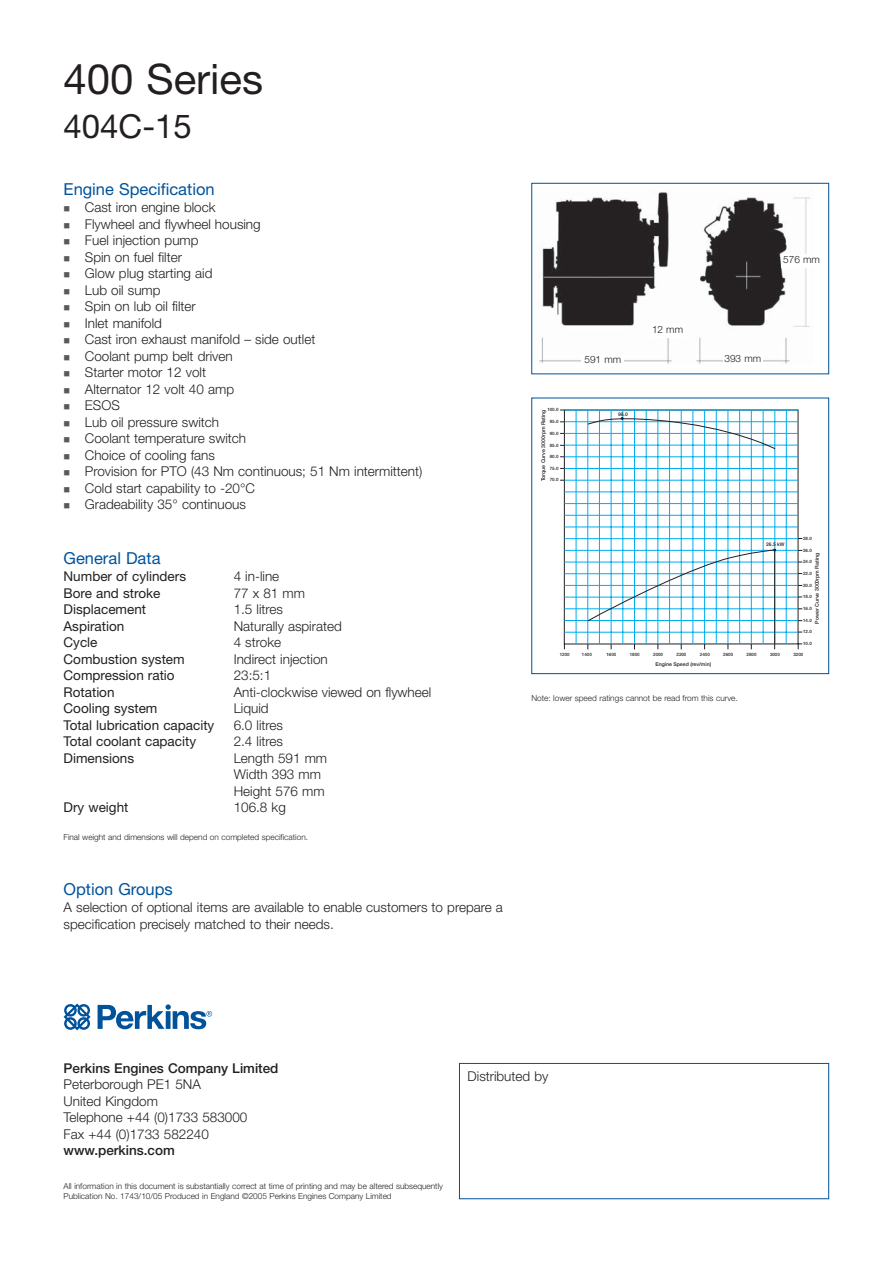
<style>
.page{position:relative;width:893px;height:1263px;background:#fff}
.page>*{position:absolute;margin:0;border:0;box-sizing:border-box;transform-origin:0 0}
.t1{font:42px "Helvetica Neue";color:#231f20}
.t2{font:33px "Helvetica Neue";color:#231f20}
.t3{font:16.5px "Helvetica Neue";color:#00529b}
.t4{font:300 13.5px/16.5px "Helvetica Neue";color:#231f20}
.t5{font:13.5px "Helvetica Neue";color:#231f20}
.t6{font:500 13.5px "Helvetica Neue";color:#231f20}
.t7{font:300 10.05px "Helvetica Neue";color:#231f20}
.t8{font:300 8.25px/10.5px "Helvetica Neue";color:#231f20}
.t9{font:500 5.25px "Helvetica Neue";color:#231f20}
.t10{font:500 4.95px "Helvetica Neue";color:#231f20}
.t11{font:500 4.5px "Helvetica Neue";color:#231f20}
</style>
<div class="page">
<img style="left:539px;top:192px;width:271px;height:172px">
<div style="left:723px;top:353px;width:39px;height:13px;background:#fff"></div>
<div style="left:782px;top:254px;width:39px;height:14px;background:#fff"></div>
<div style="left:650px;top:324px;width:35px;height:13px;background:#fff"></div>
<div style="left:581px;top:354px;width:43px;height:13px;background:#fff"></div>
<div style="left:531px;top:183px;width:298px;height:191px;border:1px solid #00529b"></div>
<div style="left:459px;top:1063px;width:370px;height:136px;border:1px solid #00529b"></div>
<svg style="left:564px;top:410px;width:239px;height:234px"></svg>
<hr style="left:564px;top:538px;width:234px;height:1px;background:#00adef">
<hr style="left:564px;top:445px;width:234px;height:1px;background:#00adef">
<hr style="left:564px;top:457px;width:234px;height:1px;background:#00adef">
<hr style="left:564px;top:468px;width:234px;height:1px;background:#00adef">
<hr style="left:564px;top:480px;width:234px;height:1px;background:#00adef">
<hr style="left:564px;top:492px;width:234px;height:1px;background:#00adef">
<hr style="left:564px;top:503px;width:234px;height:1px;background:#00adef">
<hr style="left:564px;top:515px;width:234px;height:1px;background:#00adef">
<hr style="left:564px;top:527px;width:234px;height:1px;background:#00adef">
<hr style="left:564px;top:550px;width:234px;height:1px;background:#00adef">
<hr style="left:564px;top:562px;width:234px;height:1px;background:#00adef">
<hr style="left:564px;top:573px;width:234px;height:1px;background:#00adef">
<hr style="left:564px;top:585px;width:234px;height:1px;background:#00adef">
<hr style="left:564px;top:597px;width:234px;height:1px;background:#00adef">
<hr style="left:564px;top:609px;width:234px;height:1px;background:#00adef">
<hr style="left:564px;top:620px;width:234px;height:1px;background:#00adef">
<hr style="left:564px;top:632px;width:234px;height:1px;background:#00adef">
<hr style="left:611px;top:410px;width:1px;height:234px;background:#00adef">
<hr style="left:669px;top:410px;width:1px;height:234px;background:#00adef">
<hr style="left:657px;top:410px;width:1px;height:234px;background:#00adef">
<hr style="left:646px;top:410px;width:1px;height:234px;background:#00adef">
<hr style="left:634px;top:410px;width:1px;height:234px;background:#00adef">
<hr style="left:693px;top:410px;width:1px;height:234px;background:#00adef">
<hr style="left:622px;top:410px;width:1px;height:234px;background:#00adef">
<hr style="left:681px;top:410px;width:1px;height:234px;background:#00adef">
<hr style="left:716px;top:410px;width:1px;height:234px;background:#00adef">
<hr style="left:704px;top:410px;width:1px;height:234px;background:#00adef">
<hr style="left:751px;top:410px;width:1px;height:234px;background:#00adef">
<hr style="left:739px;top:410px;width:1px;height:234px;background:#00adef">
<hr style="left:728px;top:410px;width:1px;height:234px;background:#00adef">
<hr style="left:763px;top:410px;width:1px;height:234px;background:#00adef">
<hr style="left:786px;top:410px;width:1px;height:234px;background:#00adef">
<hr style="left:774px;top:410px;width:1px;height:234px;background:#00adef">
<hr style="left:564px;top:433px;width:234px;height:1px;background:#00adef">
<hr style="left:564px;top:421px;width:234px;height:1px;background:#00adef">
<hr style="left:564px;top:410px;width:234px;height:1px;background:#00adef">
<hr style="left:576px;top:410px;width:1px;height:234px;background:#00adef">
<hr style="left:587px;top:410px;width:1px;height:234px;background:#00adef">
<hr style="left:599px;top:410px;width:1px;height:234px;background:#00adef">
<svg style="left:587px;top:415px;width:189px;height:35px"></svg>
<svg style="left:587px;top:549px;width:189px;height:100px"></svg>
<div style="left:531px;top:398px;width:298px;height:276px;border:1px solid #00529b"></div>
<svg style="left:64px;top:1004px;width:27px;height:26px"></svg>
<svg style="left:98px;top:1004px;width:114px;height:25px"></svg>
<h1 class="t1" style="left:64px;top:64px;width:201px">400 Series</h1>
<h2 class="t2" style="left:64px;top:115px;width:130px">404C-15</h2>
<p class="t3" style="left:64px;top:183px;width:153px">Engine Specification</p>
<p class="t4" style="left:85px;top:200px;width:339px">Cast iron engine block<br>Flywheel and flywheel housing<br>Fuel injection pump<br>Spin on fuel filter<br>Glow plug starting aid<br>Lub oil sump<br>Spin on lub oil filter<br>Inlet manifold<br>Cast iron exhaust manifold – side outlet<br>Coolant pump belt driven<br>Starter motor 12 volt<br>Alternator 12 volt 40 amp<br>ESOS<br>Lub oil pressure switch<br>Coolant temperature switch<br>Choice of cooling fans<br>Provision for PTO (43 Nm continuous; 51 Nm intermittent)<br>Cold start capability to -20°C<br>Gradeability 35° continuous</p>
<p class="t3" style="left:64px;top:552px;width:98px">General Data</p>
<p class="t5" style="left:64px;top:572px;width:124px">Number of cylinders</p>
<p class="t4" style="left:234px;top:570px;width:47px">4 in-line</p>
<p class="t5" style="left:64px;top:588px;width:98px">Bore and stroke</p>
<p class="t4" style="left:234px;top:586px;width:73px">77 x 81 mm</p>
<p class="t5" style="left:64px;top:605px;width:84px">Displacement</p>
<p class="t4" style="left:234px;top:603px;width:51px">1.5 litres</p>
<p class="t5" style="left:64px;top:621px;width:62px">Aspiration</p>
<p class="t4" style="left:234px;top:619px;width:110px">Naturally aspirated</p>
<p class="t5" style="left:64px;top:638px;width:35px">Cycle</p>
<p class="t4" style="left:234px;top:636px;width:49px">4 stroke</p>
<p class="t5" style="left:64px;top:654px;width:123px">Combustion system</p>
<p class="t4" style="left:234px;top:652px;width:96px">Indirect injection</p>
<p class="t5" style="left:64px;top:671px;width:113px">Compression ratio</p>
<p class="t4" style="left:234px;top:669px;width:39px">23:5:1</p>
<p class="t5" style="left:64px;top:687px;width:52px">Rotation</p>
<p class="t4" style="left:234px;top:685px;width:199px">Anti-clockwise viewed on flywheel</p>
<p class="t5" style="left:64px;top:704px;width:95px">Cooling system</p>
<p class="t4" style="left:234px;top:702px;width:36px">Liquid</p>
<p class="t5" style="left:64px;top:720px;width:152px">Total lubrication capacity</p>
<p class="t4" style="left:234px;top:718px;width:51px">6.0 litres</p>
<p class="t5" style="left:64px;top:737px;width:134px">Total coolant capacity</p>
<p class="t4" style="left:234px;top:735px;width:51px">2.4 litres</p>
<p class="t5" style="left:64px;top:753px;width:72px">Dimensions</p>
<p class="t4" style="left:234px;top:751px;width:95px">Length 591 mm<br>Width 393 mm<br>Height 576 mm</p>
<p class="t5" style="left:64px;top:803px;width:66px">Dry weight</p>
<p class="t4" style="left:234px;top:801px;width:54px">106.8 kg</p>
<p class="t8" style="left:64px;top:833px;width:246px">Final weight and dimensions will depend on completed specification.</p>
<p class="t3" style="left:64px;top:883px;width:111px">Option Groups</p>
<p class="t4" style="left:64px;top:901px;width:441px">A selection of optional items are available to enable customers to prepare a specification precisely matched to their needs.</p>
<p class="t11" style="left:547px;top:408px;width:13px">100.0</p>
<p class="t9" style="left:541px;top:481px;width:73px;rotate:-90deg">Torque Curve 3000rpm Rating</p>
<p class="t11" style="left:550px;top:420px;width:10px">95.0</p>
<p class="t11" style="left:550px;top:443px;width:10px">85.0</p>
<p class="t11" style="left:550px;top:466px;width:10px">75.0</p>
<p class="t11" style="left:550px;top:431px;width:10px">90.0</p>
<p class="t11" style="left:550px;top:455px;width:10px">80.0</p>
<p class="t11" style="left:550px;top:478px;width:10px">70.0</p>
<p class="t7" style="left:584px;top:356px;width:38px">591 mm</p>
<p class="t10" style="left:618px;top:412px;width:11px">96.0</p>
<p class="t7" style="left:652px;top:326px;width:33px">12 mm</p>
<p class="t7" style="left:783px;top:256px;width:38px">576 mm</p>
<p class="t7" style="left:724px;top:355px;width:38px">393 mm</p>
<p class="t11" style="left:803px;top:537px;width:10px">28.0</p>
<p class="t10" style="left:766px;top:542px;width:20px">26.5 kW</p>
<p class="t11" style="left:803px;top:548px;width:10px">26.0</p>
<p class="t9" style="left:815px;top:624px;width:72px;rotate:-90deg">Power Curve 3000rpm Rating</p>
<p class="t11" style="left:803px;top:560px;width:10px">24.0</p>
<p class="t11" style="left:803px;top:572px;width:10px">22.0</p>
<p class="t11" style="left:803px;top:583px;width:10px">20.0</p>
<p class="t11" style="left:803px;top:595px;width:10px">18.0</p>
<p class="t11" style="left:803px;top:607px;width:10px">16.0</p>
<p class="t11" style="left:803px;top:619px;width:10px">14.0</p>
<p class="t11" style="left:803px;top:630px;width:10px">12.0</p>
<p class="t11" style="left:803px;top:642px;width:10px">10.0</p>
<p class="t11" style="left:560px;top:652px;width:11px">1200</p>
<p class="t11" style="left:582px;top:652px;width:11px">1400</p>
<p class="t11" style="left:606px;top:652px;width:11px">1600</p>
<p class="t11" style="left:630px;top:652px;width:11px">1800</p>
<p class="t11" style="left:653px;top:652px;width:11px">2000</p>
<p class="t11" style="left:676px;top:652px;width:11px">2200</p>
<p class="t11" style="left:700px;top:652px;width:11px">2400</p>
<p class="t11" style="left:723px;top:652px;width:11px">2600</p>
<p class="t9" style="left:655px;top:662px;width:57px">Engine Speed (rev/min)</p>
<p class="t11" style="left:747px;top:652px;width:11px">2800</p>
<p class="t11" style="left:770px;top:652px;width:11px">3000</p>
<p class="t8" style="left:531px;top:694px;width:208px">Note: lower speed ratings cannot be read from this curve.</p>
<p class="t11" style="left:793px;top:652px;width:11px">3200</p>
<p class="t6" style="left:64px;top:1063px;width:216px">Perkins Engines Company Limited</p>
<p class="t4" style="left:64px;top:1077px;width:185px">Peterborough PE1 5NA<br>United Kingdom<br>Telephone +44 (0)1733 583000<br>Fax +44 (0)1733 582240</p>
<p class="t6" style="left:64px;top:1146px;width:113px">www.perkins.com</p>
<p class="t8" style="left:64px;top:1181px;width:381px">All information in this document is substantially correct at time of printing and may be altered subsequently<br>Publication No. 1743/10/05 Produced in England ©2005 Perkins Engines Company Limited</p>
<p class="t4" style="left:468px;top:1069px;width:82px">Distributed by</p>
</div>
